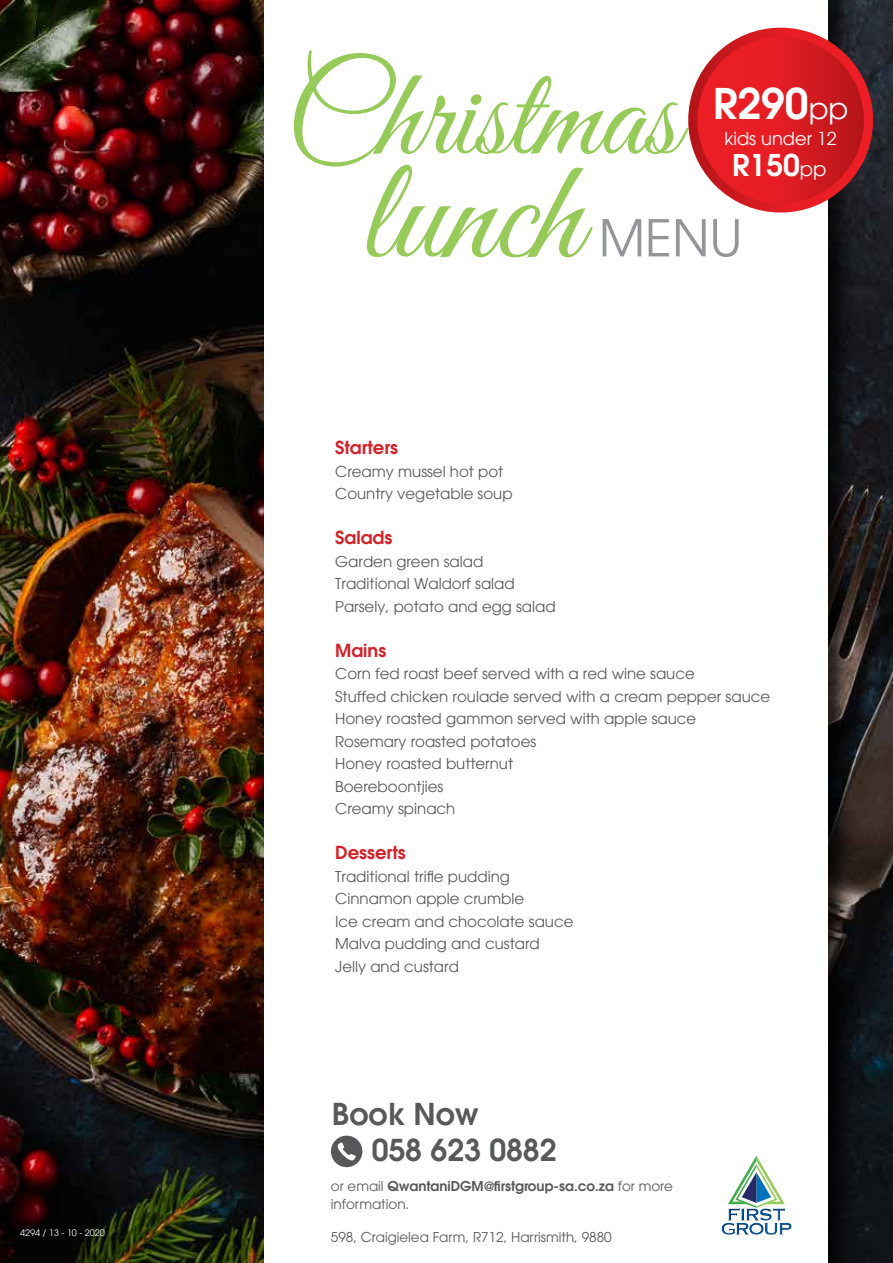
<style>
.page{position:relative;width:893px;height:1263px;background:#fff}
.page>*{position:absolute;margin:0;border:0;box-sizing:border-box;transform-origin:0 0}
.t1{font:146.85px "Great Vibes";color:#96ca59}
.t2{font:129px "Great Vibes";color:#96ca59}
.t3{font:50.4px "Avant Garde";color:#939598}
.t4{font:600 42.3px "Avant Garde";color:#fff}
.t5{font:600 30px "ITC Avant Garde Std";color:#58595b}
.t6{font:600 30px "Avant Garde";color:#fff}
.t7{font:600 18px "Avant Garde";color:#d2232a}
.t8{font:17.85px "Avant Garde";color:#fff}
.t9{font:15px/22.5px "Avant Garde";color:#58595b}
.t10{font:600 13.5px/18px "ITC Avant Garde Std";color:#58595b}
.t11{font:13.5px "ITC Avant Garde Std";color:#58595b}
.t12{font:9px "Avant Garde";color:#fff}
.s1{font-weight:400;font-size:29.1px}
.s2{font-weight:400;font-size:19.5px}
.s3{font-weight:400}
</style>
<div class="page">
<img style="left:0;top:0;width:893px;height:1263px">
<div style="left:263px;top:0;width:591px;height:1263px;background:#000;opacity:.75"></div>
<div style="left:265px;top:0;width:563px;height:1263px;background:#fff"></div>
<div style="left:721px;top:1222px;width:70px;height:12px;background:#fff;opacity:.75"></div>
<svg style="left:722px;top:1156px;width:69px;height:78px"></svg>
<svg style="left:688px;top:28px;width:194px;height:194px;background:#c53d42"></svg>
<svg style="left:331px;top:1136px;width:31px;height:31px"></svg>
<p class="t12" style="left:20px;top:1227px;width:86px">4294 / 13 - 10 - 2020</p>
<h2 class="t2" style="left:286px;top:44px;width:394px">Christmas</h2>
<h3 class="t4" style="left:713px;top:75px;width:137px">R290<span class="s1">pp</span></h3>
<p class="t8" style="left:725px;top:127px;width:114px">kids under 12</p>
<h3 class="t6" style="left:732px;top:145px;width:96px">R150<span class="s2">pp</span></h3>
<h1 class="t1" style="left:362px;top:132px;width:221px">lunch</h1>
<h3 class="t3" style="left:599px;top:208px;width:145px">MENU</h3>
<p class="t7" style="left:335px;top:436px;width:64px">Starters</p>
<p class="t9" style="left:335px;top:460px;width:179px">Creamy mussel hot pot<br>Country vegetable soup</p>
<p class="t7" style="left:335px;top:526px;width:59px">Salads</p>
<p class="t9" style="left:335px;top:550px;width:222px">Garden green salad<br>Traditional Waldorf salad<br>Parsely, potato and egg salad</p>
<p class="t7" style="left:335px;top:638px;width:53px">Mains</p>
<p class="t9" style="left:335px;top:663px;width:437px">Corn fed roast beef served with a red wine sauce<br>Stuffed chicken roulade served with a cream pepper sauce Honey roasted gammon served with apple sauce Rosemary roasted potatoes<br>Honey roasted butternut<br>Boereboontjies<br>Creamy spinach</p>
<p class="t7" style="left:335px;top:841px;width:72px">Desserts</p>
<p class="t9" style="left:335px;top:865px;width:240px">Traditional trifle pudding<br>Cinnamon apple crumble<br>Ice cream and chocolate sauce<br>Malva pudding and custard<br>Jelly and custard</p>
<h3 class="t5" style="left:332px;top:1094px;width:148px">Book Now</h3>
<h3 class="t5" style="left:372px;top:1130px;width:186px">058 623 0882</h3>
<p class="t10" style="left:331px;top:1177px;width:344px"><span class="s3">or email</span> QwantaniDGM@firstgroup-sa.co.za <span class="s3">for more information.</span></p>
<p class="t11" style="left:331px;top:1229px;width:282px">598, Craigielea Farm, R712, Harrismith, 9880</p>
</div>
